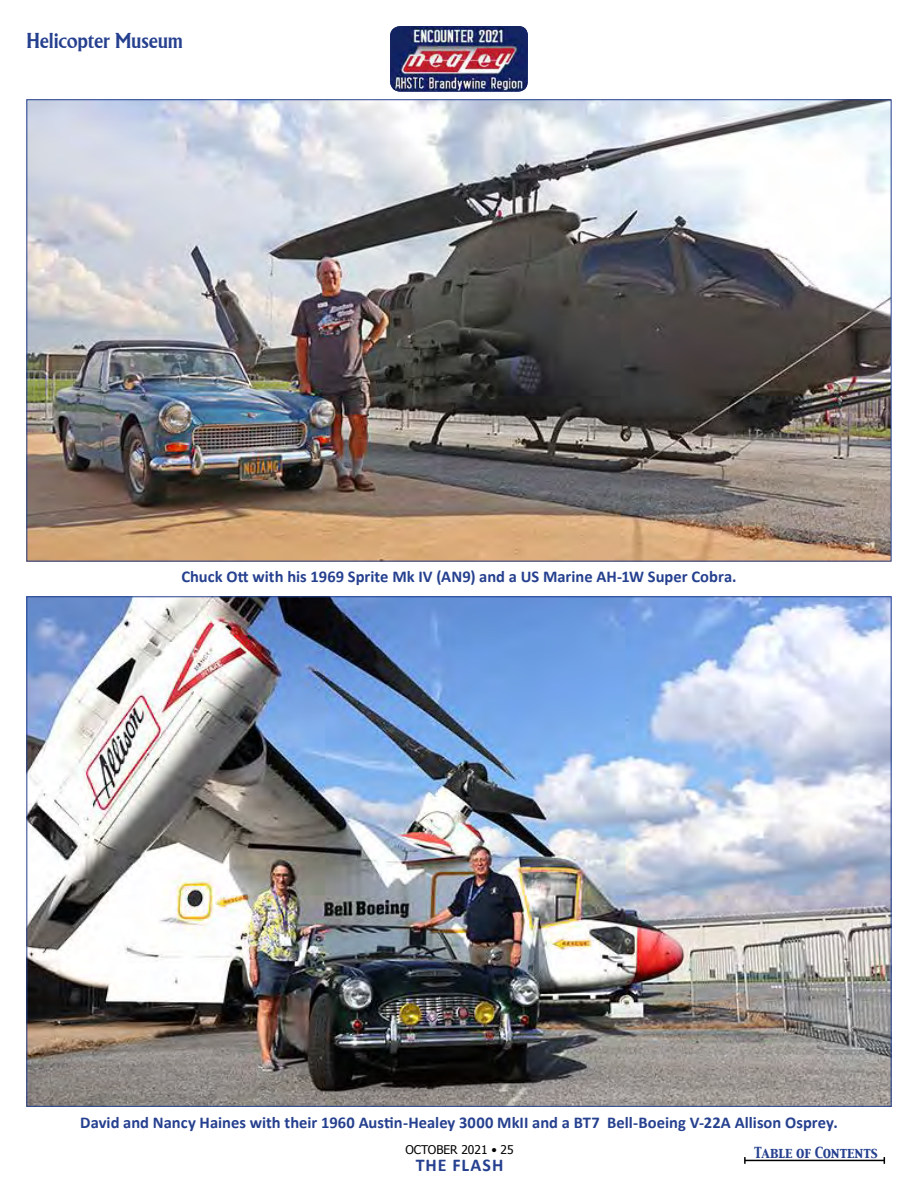
<style>
.page{position:relative;width:918px;height:1188px;background:#fff}
.page>*{position:absolute;margin:0;border:0;box-sizing:border-box;transform-origin:0 0}
.t1{font:700 21px "Alberta";letter-spacing:-.01em;color:#25408f;scale:.93 1}
.t2{font:700 18px "Calibri";letter-spacing:.05em;color:#25408f}
.No_Indent{font:700 16.5px "Calibri";color:#25408f}
.t3{font:13.5px "Capitals";letter-spacing:.005em;color:#25408f;scale:.93 1}
.t4{font:12px "Tahoma";color:#000}
</style>
<div class="page">
<hr style="left:745px;top:1160px;width:139px;height:1px;background:#000">
<svg style="left:744px;top:1157px;width:2px;height:7px"></svg>
<img style="left:390px;top:26px;width:138px;height:66px">
<img style="left:28px;top:101px;width:862px;height:459px">
<img style="left:28px;top:598px;width:862px;height:507px">
<p class="t1" style="left:26px;top:28px;width:170px">Helicopter Museum</p>
<p class="No_Indent" style="left:181px;top:566px;width:557px">Chuck Ott with his 1969 Sprite Mk IV (AN9) and a US Marine AH-1W Super Cobra.</p>
<p class="No_Indent" style="left:80px;top:1112px;width:759px">David and Nancy Haines with their 1960 Austin-Healey 3000 MkII and a BT7 Bell-Boeing V-22A Allison Osprey.</p>
<p class="t4" style="left:405px;top:1142px;width:110px">OCTOBER 2021 • 25</p>
<p class="t2" style="left:416px;top:1153px;width:89px">THE FLASH</p>
<p class="t3" style="left:755px;top:1143px;width:134px">Table of Contents</p>
</div>
